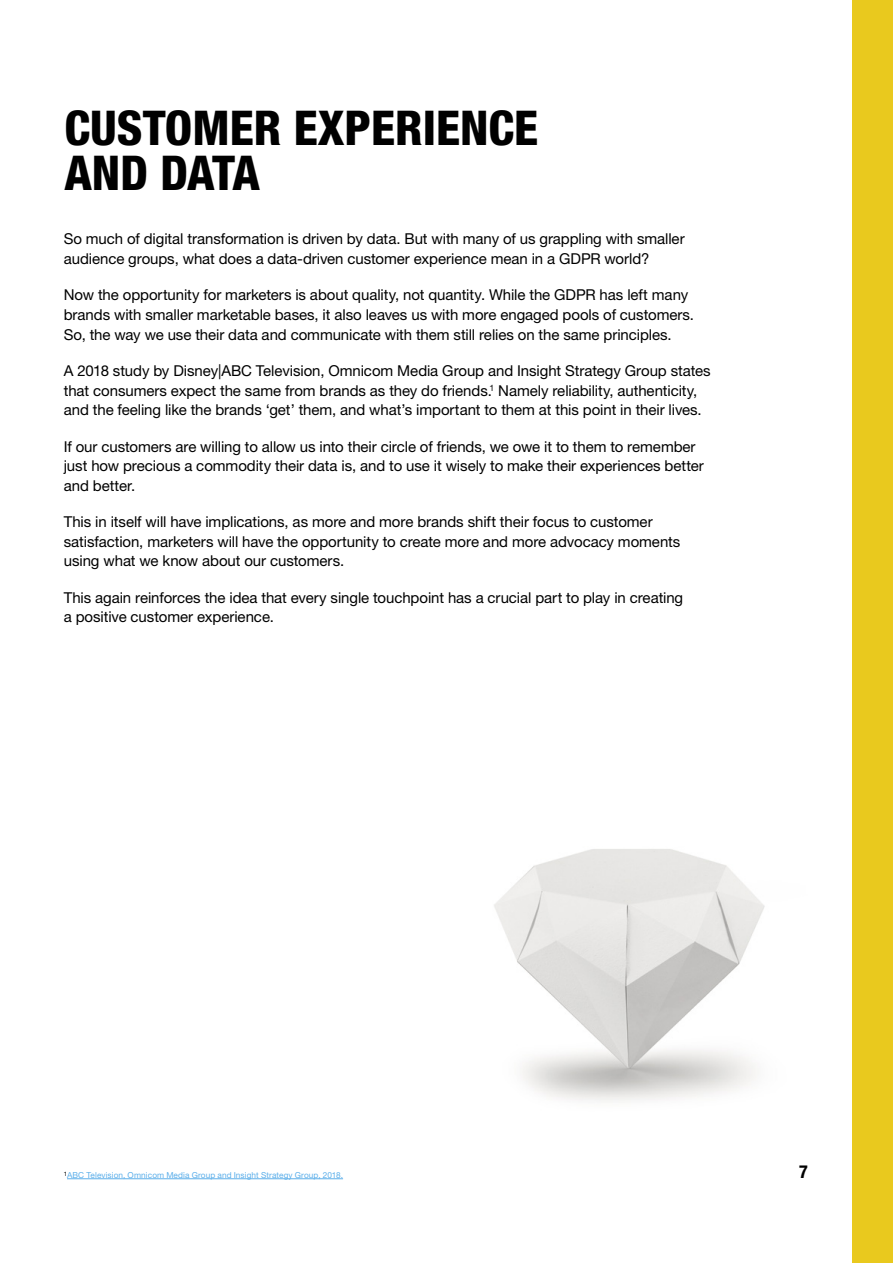
<style>
.page{position:relative;width:893px;height:1263px;background:#fff}
.page>*{position:absolute;margin:0;border:0;box-sizing:border-box;transform-origin:0 0}
.t1{font:800 condensed 48px/45px "Helvetica Neue";color:#000}
.t2{font:700 condensed 18px "Helvetica Neue";color:#000}
.t3{font:15px/19.5px "Helvetica Neue";letter-spacing:-.005em;color:#000}
.t4{font:8.25px "Helvetica Neue";letter-spacing:.01em;color:#5cafea}
</style>
<div class="page">
<div style="left:853px;top:0;width:40px;height:1263px;background:#e9c91e"></div>
<hr style="left:67px;top:1178px;width:276px;height:1px;background:#5cafea">
<img style="left:494px;top:849px;width:271px;height:253px">
<h1 class="t1" style="left:64px;top:105px;width:475px">CUSTOMER EXPERIENCE<br>AND DATA</h1>
<p class="t3" style="left:64px;top:229px;width:622px">So much of digital transformation is driven by data. But with many of us grappling with smaller audience groups, what does a data-driven customer experience mean in a GDPR world?</p>
<p class="t3" style="left:64px;top:285px;width:632px">Now the opportunity for marketers is about quality, not quantity. While the GDPR has left many brands with smaller marketable bases, it also leaves us with more engaged pools of customers.<br>So, the way we use their data and communicate with them still relies on the same principles.</p>
<p class="t3" style="left:64px;top:361px;width:648px">A 2018 study by Disney|ABC Television, Omnicom Media Group and Insight Strategy Group states that consumers expect the same from brands as they do friends.<sup>1</sup> Namely reliability, authenticity, and the feeling like the brands ‘get’ them, and what’s important to them at this point in their lives.</p>
<p class="t3" style="left:64px;top:436px;width:642px">If our customers are willing to allow us into their circle of friends, we owe it to them to remember just how precious a commodity their data is, and to use it wisely to make their experiences better and better.</p>
<p class="t3" style="left:64px;top:512px;width:618px">This in itself will have implications, as more and more brands shift their focus to customer satisfaction, marketers will have the opportunity to create more and more advocacy moments using what we know about our customers.</p>
<p class="t3" style="left:64px;top:587px;width:621px">This again reinforces the idea that every single touchpoint has a crucial part to play in creating a positive customer experience.</p>
<p class="t4" style="left:64px;top:1170px;width:281px"><sup>1</sup>ABC Television, Omnicom Media Group and Insight Strategy Group, 2018.</p>
<p class="t2" style="left:799px;top:1160px;width:10px">7</p>
</div>
